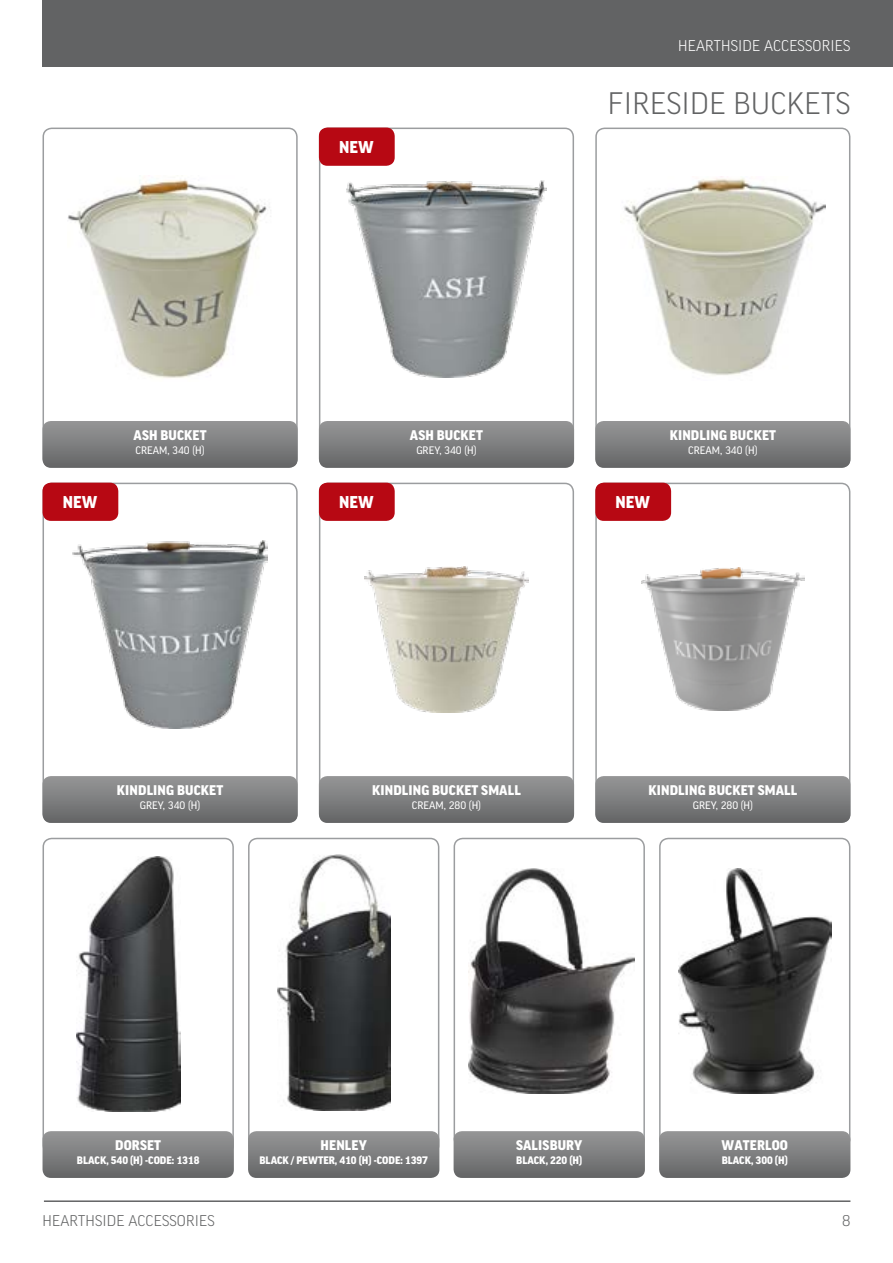
<style>
.page{position:relative;width:893px;height:1263px;background:#fff}
.page>*{position:absolute;margin:0;border:0;box-sizing:border-box;transform-origin:0 0}
.t1{font:300 30px "Good OT";letter-spacing:.01em;color:#626364}
.t2{font:900 16.5px "Good OT";color:#fff}
.t3{font:300 15px "Good OT";letter-spacing:.01em;color:#626364}
.t4{font:300 15px "Good OT";letter-spacing:.01em;color:#fff}
.t5{font:900 13.5px "Good OT";letter-spacing:.01em;color:#fff}
.t6{font:900 10.5px "Good OT";color:#fff}
.t7{font:10.5px "Good OT";color:#fff}
</style>
<div class="page">
<div style="left:43px;top:0;width:850px;height:66px;background:#626364"></div>
<hr style="left:44px;top:1200px;width:806px;height:2px;background:#626364">
<img style="left:278px;top:855px;width:112px;height:255px">
<div style="left:248px;top:838px;width:191px;height:316px;border:2px solid #9b9d9f;border-radius:9px"></div>
<img style="left:679px;top:868px;width:153px;height:226px">
<div style="left:659px;top:838px;width:191px;height:310px;border:2px solid #9b9d9f;border-radius:9px"></div>
<img style="left:76px;top:856px;width:105px;height:256px">
<div style="left:43px;top:838px;width:191px;height:316px;border:2px solid #9b9d9f;border-radius:9px"></div>
<img style="left:469px;top:868px;width:166px;height:225px">
<div style="left:454px;top:838px;width:191px;height:310px;border:2px solid #9b9d9f;border-radius:9px"></div>
<svg style="left:248px;top:1131px;width:191px;height:47px;background:#7e7f80"></svg>
<svg style="left:659px;top:1131px;width:191px;height:47px;background:#7e7f80"></svg>
<svg style="left:43px;top:1131px;width:191px;height:47px;background:#7e7f80"></svg>
<svg style="left:454px;top:1131px;width:191px;height:47px;background:#7e7f80"></svg>
<img style="left:347px;top:181px;width:199px;height:197px">
<div style="left:319px;top:128px;width:255px;height:340px;border:2px solid #9b9d9f;border-radius:9px"></div>
<img style="left:364px;top:566px;width:165px;height:147px">
<div style="left:319px;top:483px;width:255px;height:340px;border:2px solid #9b9d9f;border-radius:9px"></div>
<img style="left:68px;top:179px;width:202px;height:199px">
<div style="left:43px;top:128px;width:255px;height:340px;border:2px solid #9b9d9f;border-radius:9px"></div>
<img style="left:73px;top:541px;width:194px;height:187px">
<div style="left:43px;top:483px;width:255px;height:340px;border:2px solid #9b9d9f;border-radius:9px"></div>
<img style="left:624px;top:176px;width:202px;height:200px">
<div style="left:595px;top:128px;width:255px;height:340px;border:2px solid #9b9d9f;border-radius:9px"></div>
<img style="left:641px;top:568px;width:164px;height:142px">
<div style="left:595px;top:483px;width:255px;height:340px;border:2px solid #9b9d9f;border-radius:9px"></div>
<svg style="left:319px;top:421px;width:255px;height:47px;background:#7d7e7f"></svg>
<svg style="left:319px;top:776px;width:255px;height:47px;background:#7e7e7f"></svg>
<svg style="left:43px;top:421px;width:255px;height:47px;background:#7e7e7f"></svg>
<svg style="left:43px;top:776px;width:255px;height:47px;background:#7e7e7f"></svg>
<svg style="left:595px;top:421px;width:255px;height:47px;background:#7e7e7f"></svg>
<svg style="left:595px;top:776px;width:255px;height:47px;background:#7e7e7f"></svg>
<div style="left:319px;top:128px;width:76px;height:38px;background:#b70813;border-radius:9px"></div>
<div style="left:43px;top:483px;width:75px;height:38px;background:#b70813;border-radius:9px"></div>
<div style="left:319px;top:483px;width:76px;height:38px;background:#b70813;border-radius:9px"></div>
<div style="left:595px;top:483px;width:76px;height:38px;background:#b70813;border-radius:9px"></div>
<p class="t4" style="left:678px;top:38px;width:174px">HEARTHSIDE ACCESSORIES</p>
<p class="t5" style="left:134px;top:428px;width:75px">ASH BUCKET</p>
<p class="t7" style="left:136px;top:444px;width:71px">CREAM, 340 (H)</p>
<p class="t2" style="left:339px;top:138px;width:36px">NEW</p>
<p class="t5" style="left:410px;top:428px;width:75px">ASH BUCKET</p>
<p class="t7" style="left:416px;top:444px;width:62px">GREY, 340 (H)</p>
<h1 class="t1" style="left:608px;top:87px;width:244px">FIRESIDE BUCKETS</h1>
<p class="t5" style="left:670px;top:428px;width:108px">KINDLING BUCKET</p>
<p class="t7" style="left:688px;top:444px;width:71px">CREAM, 340 (H)</p>
<p class="t2" style="left:63px;top:493px;width:36px">NEW</p>
<p class="t2" style="left:339px;top:493px;width:36px">NEW</p>
<p class="t2" style="left:616px;top:493px;width:36px">NEW</p>
<p class="t5" style="left:117px;top:783px;width:108px">KINDLING BUCKET</p>
<p class="t7" style="left:140px;top:799px;width:62px">GREY, 340 (H)</p>
<p class="t5" style="left:372px;top:783px;width:150px">KINDLING BUCKET SMALL</p>
<p class="t7" style="left:412px;top:799px;width:71px">CREAM, 280 (H)</p>
<p class="t5" style="left:648px;top:783px;width:150px">KINDLING BUCKET SMALL</p>
<p class="t7" style="left:693px;top:799px;width:62px">GREY, 280 (H)</p>
<p class="t5" style="left:115px;top:1138px;width:47px">DORSET</p>
<p class="t6" style="left:77px;top:1154px;width:124px">BLACK, 540 (H) -CODE: 1318</p>
<p class="t3" style="left:43px;top:1213px;width:174px">HEARTHSIDE ACCESSORIES</p>
<p class="t5" style="left:321px;top:1138px;width:48px">HENLEY</p>
<p class="t6" style="left:259px;top:1154px;width:170px">BLACK / PEWTER, 410 (H) -CODE: 1397</p>
<p class="t5" style="left:516px;top:1138px;width:68px">SALISBURY</p>
<p class="t6" style="left:516px;top:1154px;width:68px">BLACK, 220 (H)</p>
<p class="t5" style="left:721px;top:1138px;width:68px">WATERLOO</p>
<p class="t6" style="left:722px;top:1154px;width:68px">BLACK, 300 (H)</p>
<p class="t3" style="left:842px;top:1213px;width:10px">8</p>
</div>
